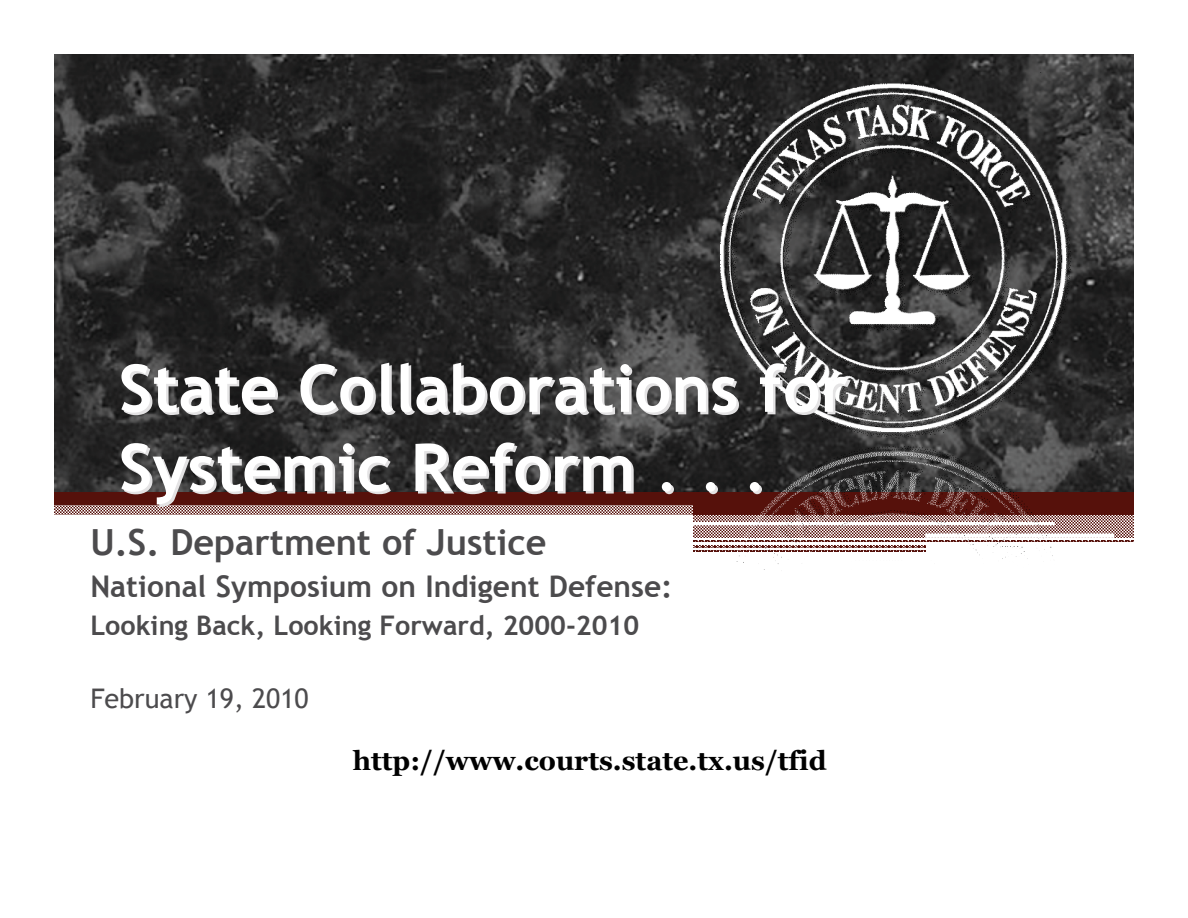
<style>
.page{position:relative;width:1188px;height:918px;background:#fff}
.page>*{position:absolute;margin:0;border:0;box-sizing:border-box;transform-origin:0 0}
.t1{font:700 65.85px/79.2px "Trebuchet MS";color:#e4e3e4}
.t2{font:700 36px "Trebuchet MS";color:#4c4b4d}
.t3{font:700 29.85px "Trebuchet MS";color:#4c4b4d}
.t4{font:700 27px "Trebuchet MS";color:#4c4b4d}
.t5{font:700 27px "Georgia";color:#000}
.t6{font:27px "Trebuchet MS";color:#4c4b4d}
.s1{font-weight:400;color:#fff}
</style>
<div class="page">
<svg style="left:693px;top:514px;width:441px;height:23px"></svg>
<hr style="left:693px;top:540px;width:441px;height:1px;background:#bfbfbf">
<hr style="left:693px;top:546px;width:232px;height:2px;background:#bfbfbf">
<hr style="left:693px;top:550px;width:232px;height:1px;background:#bfbfbf">
<svg style="left:693px;top:522px;width:362px;height:3px"></svg>
<svg style="left:925px;top:534px;width:189px;height:4px"></svg>
<svg style="left:54px;top:505px;width:1080px;height:9px"></svg>
<div style="left:54px;top:488px;width:1080px;height:17px;background:#56110b"></div>
<svg style="left:811px;top:491px;width:323px;height:22px"></svg>
<img style="left:54px;top:54px;width:1080px;height:437px">
<img style="left:720px;top:72px;width:321px;height:211px">
<p class="t1" style="left:121px;top:357px;width:731px">State Collaborations for<br>Systemic Reform <span class="s1">. . .</span></p>
<p class="t2" style="left:90px;top:528px;width:458px">U.S. Department of Justice</p>
<p class="t3" style="left:90px;top:575px;width:583px">National Symposium on Indigent Defense:</p>
<p class="t4" style="left:90px;top:615px;width:550px">Looking Back, Looking Forward, 2000-2010</p>
<p class="t6" style="left:90px;top:689px;width:220px">February 19, 2010</p>
<p class="t5" style="left:353px;top:749px;width:475px">http://www.courts.state.tx.us/tfid</p>
</div>
